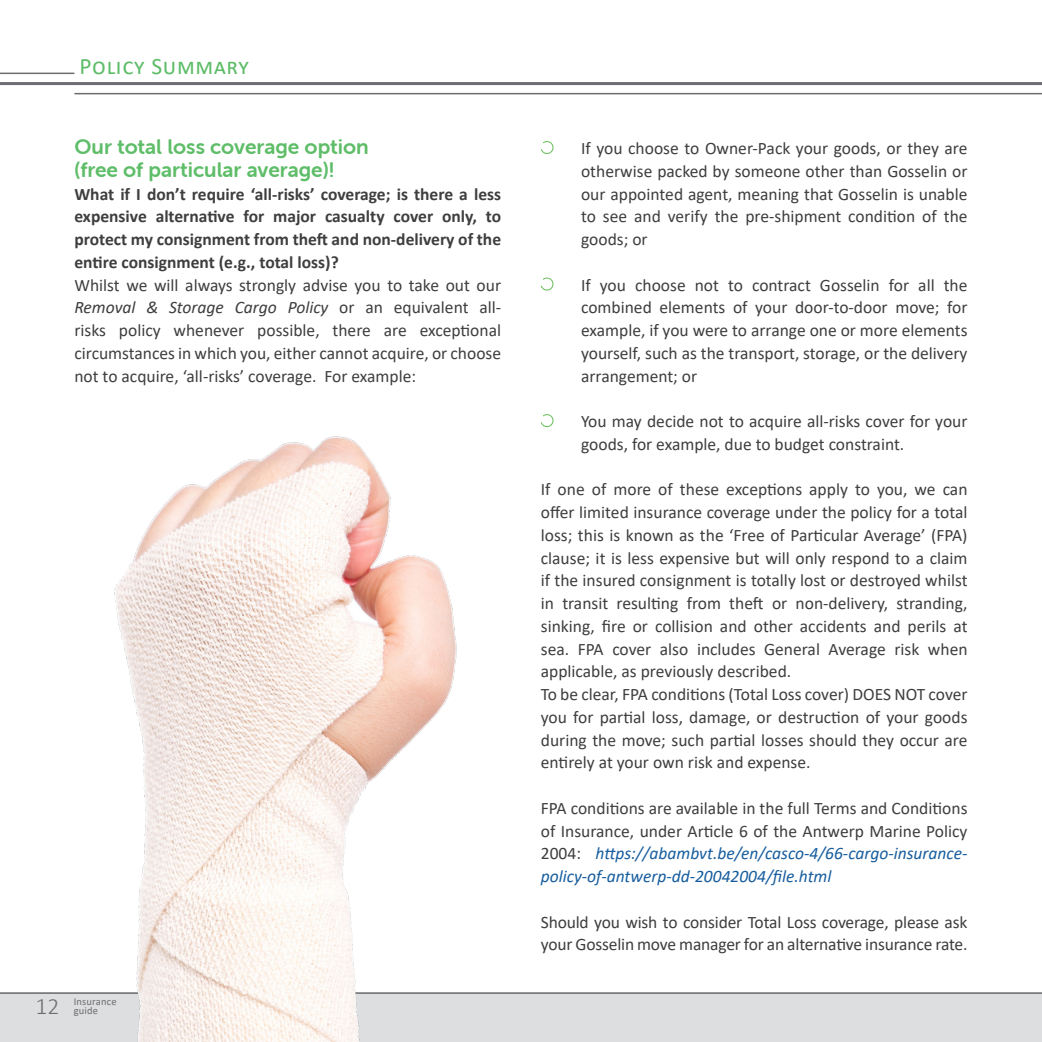
<style>
.page{position:relative;width:1042px;height:1042px;background:#fff}
.page>*{position:absolute;margin:0;border:0;box-sizing:border-box;transform-origin:0 0}
.t1{font:23.62px "Calibri";letter-spacing:.03em;color:#5ebd68}
.t2{font:300 23.62px "Calibri";color:#6c6d70}
.body{font:21px "Museo Sans Rounded 700";color:#5ebd68}
.body-2{font:17.5px/22.8px "Calibri";color:#3e3e3f;text-align:justify}
.body-3{font:700 17.5px/22.8px "Calibri";color:#3e3e3f;text-align:justify}
.t3{font:10.5px/8.6px "Calibri";letter-spacing:.02em;color:#6c6d70}
.s1{font-style:italic}
.s2{font-style:italic;color:#175d9e}
</style>
<div class="page">
<div style="left:0;top:992px;width:1042px;height:50px;background:#dddedf"></div>
<hr style="left:74px;top:93px;width:968px;height:1px;background:#6c6d70">
<hr style="left:0;top:82px;width:1042px;height:3px;background:#6c6d70">
<hr style="left:0;top:73px;width:74px;height:1px;background:#6c6d70">
<hr style="left:0;top:992px;width:1042px;height:2px;background:#6c6d70">
<img style="left:53px;top:436px;width:455px;height:606px">
<svg style="left:541px;top:141px;width:13px;height:13px"></svg>
<svg style="left:541px;top:277px;width:13px;height:13px"></svg>
<svg style="left:541px;top:414px;width:13px;height:13px"></svg>
<p class="t1" style="left:79px;top:50px;width:171px">Policy Summary</p>
<p class="body" style="left:74px;top:135px;width:296px">Our total loss coverage option</p>
<p class="body" style="left:74px;top:158px;width:261px">(free of particular average)!</p>
<p class="body-3" style="left:74px;top:182px;width:428px">What if I don’t require ‘all-risks’ coverage; is there a less expensive alternative for major casualty cover only, to protect my consignment from theft and non-delivery of the entire consignment (e.g., total loss)?</p>
<p class="body-2" style="left:74px;top:273px;width:428px">Whilst we will always strongly advise you to take out our <span class="s1">Removal &amp; Storage Cargo Policy</span> or an equivalent all&shy;risks policy whenever possible, there are exceptional circumstances in which you, either cannot acquire, or choose not to acquire, ‘all-risks’ coverage. For example:</p>
<h1 class="t2" style="left:36px;top:991px;width:25px">12</h1>
<p class="t3" style="left:74px;top:997px;width:45px">Insurance guide</p>
<p class="body-2" style="left:581px;top:136px;width:388px">If you choose to Owner-Pack your goods, or they are otherwise packed by someone other than Gosselin or our appointed agent, meaning that Gosselin is unable to see and verify the pre-shipment condition of the goods; or</p>
<p class="body-2" style="left:581px;top:273px;width:388px">If you choose not to contract Gosselin for all the combined elements of your door-to-door move; for example, if you were to arrange one or more elements yourself, such as the transport, storage, or the delivery arrangement; or</p>
<p class="body-2" style="left:581px;top:409px;width:388px">You may decide not to acquire all-risks cover for your goods, for example, due to budget constraint.</p>
<p class="body-2" style="left:541px;top:478px;width:428px">If one of more of these exceptions apply to you, we can offer limited insurance coverage under the policy for a total loss; this is known as the ‘Free of Particular Average’ (FPA) clause; it is less expensive but will only respond to a claim if the insured consignment is totally lost or destroyed whilst in transit resulting from theft or non-delivery, stranding, sinking, fire or collision and other accidents and perils at sea. FPA cover also includes General Average risk when applicable, as previously described.</p>
<p class="body-2" style="left:541px;top:682px;width:428px">To be clear, FPA conditions (Total Loss cover) DOES NOT cover you for partial loss, damage, or destruction of your goods during the move; such partial losses should they occur are entirely at your own risk and expense.</p>
<p class="body-2" style="left:541px;top:796px;width:428px">FPA conditions are available in the full Terms and Conditions of Insurance, under Article 6 of the Antwerp Marine Policy 2004: <span class="s2">https://abambvt.be/en/casco-4/66-cargo-insurance&shy;policy-of-antwerp-dd-20042004/file.html</span></p>
<p class="body-2" style="left:541px;top:910px;width:428px">Should you wish to consider Total Loss coverage, please ask your Gosselin move manager for an alternative insurance rate.</p>
</div>
